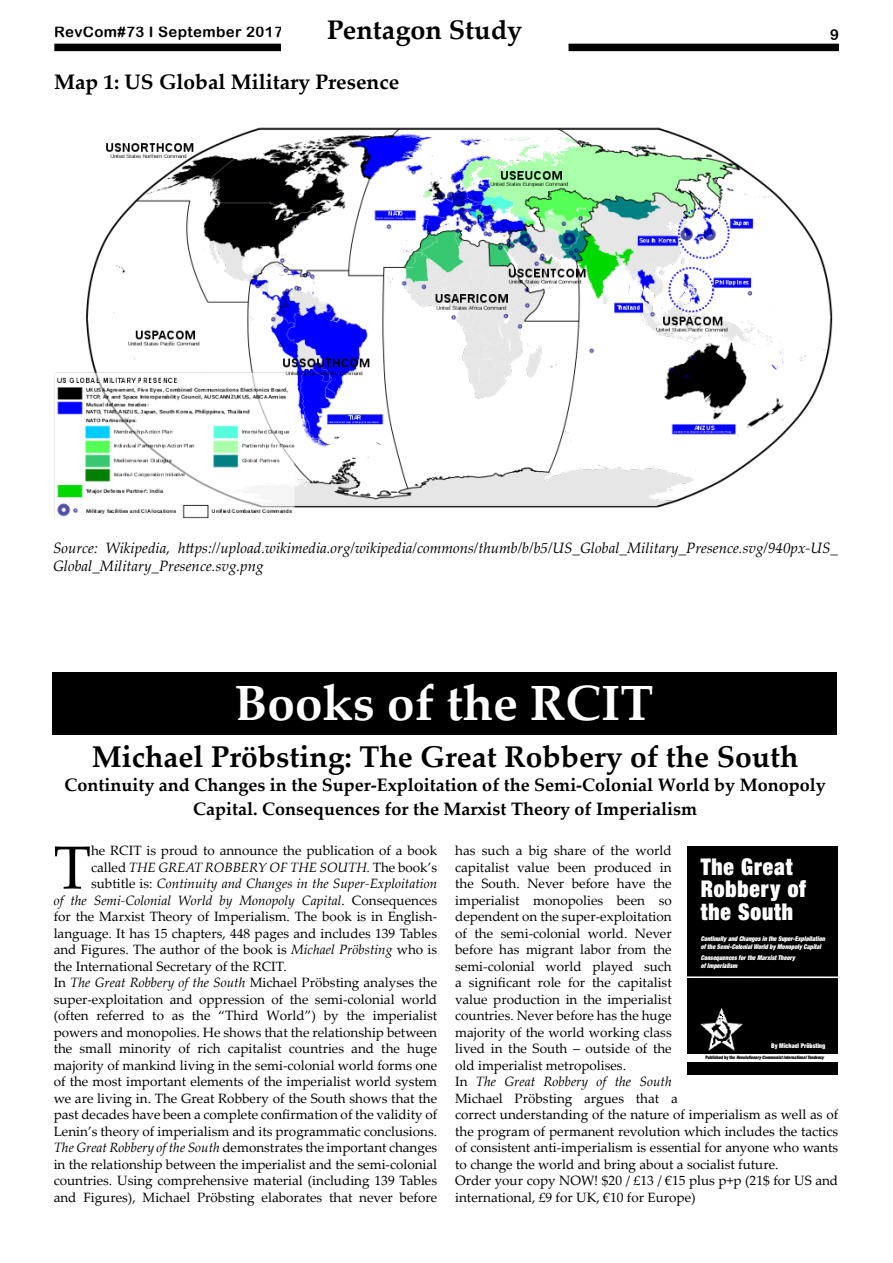
<style>
.page{position:relative;width:893px;height:1263px;background:#fff}
.page>*{position:absolute;margin:0;border:0;box-sizing:border-box;transform-origin:0 0}
.t1{font:60.9px "Palatino Linotype";color:#000}
.t2{font:700 49.5px "Palatino Linotype";color:#fff}
.t3{font:700 30px "Palatino Linotype";color:#000}
.t4{font:700 27px "Palatino Linotype";color:#000}
.t5{font:900 condensed 23.1px/22.4px "Helvetica Neue LT Std";letter-spacing:.04em;color:#fff;scale:.93 1}
.t6{font:700 21px "Palatino Linotype";color:#000}
.t7{font:700 18px/24px "Palatino Linotype";color:#000;text-align:center}
.t8{font:italic 15px/18px "Palatino Linotype";color:#000}
.t9{font:15px "Arial Rounded MT Bold";letter-spacing:.025em;color:#000}
.t10{font:13.5px/16.5px "Palatino Linotype";color:#000}
.t11{font:italic 13.5px "Palatino Linotype";color:#000}
.t12{font:italic 900 condensed 6.6px/7.8px "Helvetica Neue LT Std";color:#fff;scale:.93 1}
.t13{font:900 condensed 6.6px "Helvetica Neue LT Std";color:#fff;scale:.93 1}
.t14{font:italic 900 condensed 4.65px "Helvetica Neue LT Std";color:#000;scale:.93 1}
.s1{font-style:italic}
.s2{font-style:normal}
</style>
<div class="page">
<div style="left:54px;top:44px;width:785px;height:7px;background:#000"></div>
<div style="left:281px;top:20px;width:287px;height:36px;background:#fff"></div>
<img style="left:54px;top:127px;width:779px;height:392px">
<div style="left:688px;top:846px;width:150px;height:228px;background:#000"></div>
<hr style="left:688px;top:976px;width:150px;height:2px;background:#fff">
<img style="left:701px;top:1007px;width:42px;height:44px">
<div style="left:688px;top:1054px;width:150px;height:7px;background:#fff"></div>
<div style="left:52px;top:672px;width:785px;height:63px;background:#000"></div>
<p class="t9" style="left:54px;top:23px;width:230px">RevCom#73 I September 2017</p>
<h3 class="t4" style="left:327px;top:11px;width:196px">Pentagon Study</h3>
<p class="t9" style="left:830px;top:26px;width:10px">9</p>
<h3 class="t6" style="left:54px;top:66px;width:347px">Map 1: US Global Military Presence</h3>
<p class="t8" style="left:53px;top:538px;width:786px">Source: Wikipedia, https://upload.wikimedia.org/wikipedia/commons/thumb/b/b5/US_Global_Military_Presence.svg/940px-US_<br>Global_Military_Presence.svg.png</p>
<h2 class="t2" style="left:235px;top:668px;width:420px">Books of the RCIT</h2>
<h3 class="t3" style="left:92px;top:735px;width:708px">Michael Pröbsting: The Great Robbery of the South</h3>
<h3 class="t7" style="left:64px;top:772px;width:763px">Continuity and Changes in the Super-Exploitation of the Semi-Colonial World by Monopoly<br>Capital. Consequences for the Marxist Theory of Imperialism</h3>
<h3 class="t5" style="left:701px;top:855px;width:115px">The Great<br>Robbery of the South</h3>
<p class="t12" style="left:701px;top:935px;width:135px">Continuity and Changes in the Super-Exploitation of the Semi-Colonial World by Monopoly Capital</p>
<p class="t12" style="left:701px;top:954px;width:103px">Consequences for the Marxist Theory of Imperialism</p>
<p class="t10" style="left:455px;top:842px;width:385px">has such a big share of the world<br>capitalist value been produced in<br>the South. Never before have the<br>imperialist monopolies been so<br>dependent on the super-exploitation<br>of the semi-colonial world. Never<br>before has migrant labor from the<br>semi-colonial world played such<br>a significant role for the capitalist<br>value production in the imperialist<br>countries. Never before has the huge<br>majority of the world working class<br>lived in the South – outside of the<br>old imperialist metropolises.<br>In <span class="s1">The Great Robbery of the South<br></span>Michael Pröbsting argues that a<br>correct understanding of the nature of imperialism as well as of the program of permanent revolution which includes the tactics of consistent anti-imperialism is essential for anyone who wants to change the world and bring about a socialist future.<br>Order your copy NOW! $20 / £13 / €15 plus p+p (21$ for US and international, £9 for UK, €10 for Europe)</p>
<h1 class="t1" style="left:54px;top:824px;width:39px">T</h1>
<p class="t10" style="left:91px;top:842px;width:348px">he RCIT is proud to announce the publication of a book</p>
<p class="t11" style="left:91px;top:858px;width:348px"><span class="s2">called</span> THE GREAT ROBBERY OF THE SOUTH. <span class="s2">The book’s</span></p>
<p class="t11" style="left:91px;top:874px;width:348px"><span class="s2">subtitle is:</span> Continuity and Changes in the Super-Exploitation</p>
<p class="t11" style="left:54px;top:891px;width:385px">of the Semi-Colonial World by Monopoly Capital<span class="s2">. Consequences</span></p>
<p class="t10" style="left:54px;top:908px;width:385px">for the Marxist Theory of Imperialism. The book is in English-</p>
<p class="t10" style="left:54px;top:925px;width:385px">language. It has 15 chapters, 448 pages and includes 139 Tables</p>
<p class="t10" style="left:54px;top:941px;width:385px">and Figures. The author of the book is <span class="s1">Michael Pröbsting</span> who is</p>
<p class="t10" style="left:54px;top:957px;width:235px">the International Secretary of the RCIT.</p>
<p class="t10" style="left:54px;top:974px;width:385px">In <span class="s1">The Great Robbery of the South</span> Michael Pröbsting analyses the</p>
<p class="t10" style="left:54px;top:990px;width:385px">super-exploitation and oppression of the semi-colonial world</p>
<p class="t10" style="left:54px;top:1007px;width:385px">(often referred to as the “Third World”) by the imperialist</p>
<p class="t10" style="left:54px;top:1023px;width:385px">powers and monopolies. He shows that the relationship between</p>
<p class="t10" style="left:54px;top:1040px;width:385px">the small minority of rich capitalist countries and the huge</p>
<p class="t10" style="left:54px;top:1056px;width:385px">majority of mankind living in the semi-colonial world forms one</p>
<p class="t10" style="left:54px;top:1073px;width:385px">of the most important elements of the imperialist world system</p>
<p class="t10" style="left:54px;top:1089px;width:385px">we are living in. The Great Robbery of the South shows that the</p>
<p class="t10" style="left:54px;top:1106px;width:385px">past decades have been a complete confirmation of the validity of</p>
<p class="t10" style="left:54px;top:1122px;width:385px">Lenin’s theory of imperialism and its programmatic conclusions.</p>
<p class="t10" style="left:54px;top:1139px;width:385px"><span class="s1">The Great Robbery of the South</span> demonstrates the important changes</p>
<p class="t10" style="left:54px;top:1155px;width:385px">in the relationship between the imperialist and the semi-colonial</p>
<p class="t10" style="left:54px;top:1172px;width:385px">countries. Using comprehensive material (including 139 Tables</p>
<p class="t10" style="left:54px;top:1188px;width:385px">and Figures), Michael Pröbsting elaborates that never before</p>
<p class="t13" style="left:771px;top:1042px;width:60px">By Michael Pröbsting</p>
<p class="t14" style="left:705px;top:1054px;width:129px"><span class="s2">Published by the</span> Revolutionary Communist International Tendency</p>
</div>
